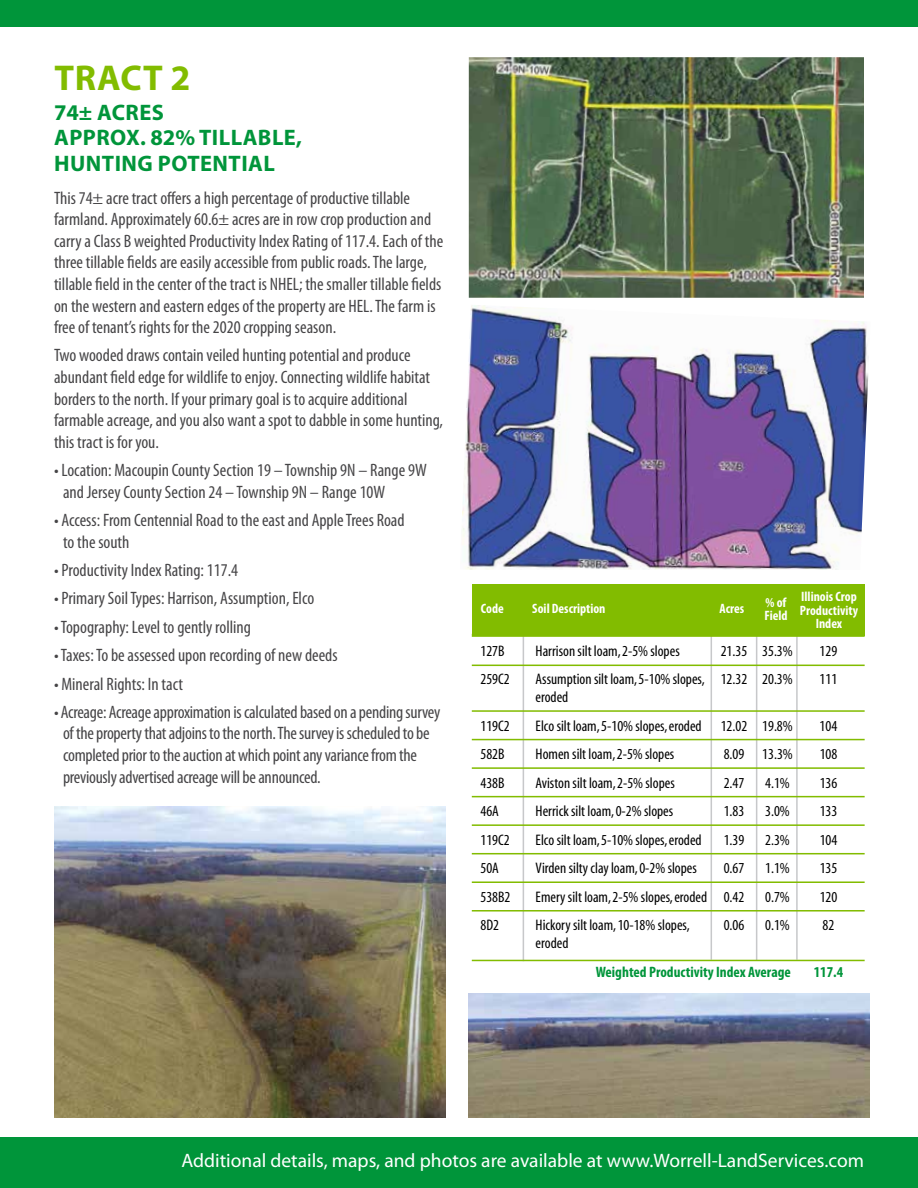
<style>
.page{position:relative;width:918px;height:1188px;background:#fff}
.page>*{position:absolute;margin:0;border:0;box-sizing:border-box;transform-origin:0 0}
.t1{font:700 36px "Myriad Pro";letter-spacing:.025em;color:#82bc00}
.t2{font:700 22.5px/25.5px "Myriad Pro";letter-spacing:.02em;color:#00953a}
.t3{font:19.5px "Myriad Pro";color:#fff}
.t4{font:condensed 18px/21.6px "Myriad Pro";color:#464547}
.t5{font:condensed 15.3px "Myriad";color:#000}
.t6{font:700 condensed 15.15px "Myriad Pro";color:#00953a}
.t7{font:700 condensed 13.65px/13.6px "Myriad Pro";color:#fff}
</style>
<div class="page">
<hr style="left:523px;top:627px;width:1px;height:334px;background:#c7c8ca">
<div style="left:0;top:1137px;width:918px;height:51px;background:#00953a"></div>
<div style="left:0;top:0;width:918px;height:27px;background:#00953a"></div>
<img style="left:469px;top:57px;width:395px;height:241px">
<img style="left:469px;top:994px;width:400px;height:124px">
<img style="left:54px;top:807px;width:392px;height:311px">
<img style="left:462px;top:305px;width:407px;height:265px">
<hr style="left:711px;top:636px;width:1px;height:324px;background:#c7c8ca">
<hr style="left:756px;top:626px;width:1px;height:334px;background:#c7c8ca">
<hr style="left:796px;top:628px;width:2px;height:332px;background:#c7c8ca">
<div style="left:472px;top:585px;width:393px;height:51px;background:#82bc00"></div>
<hr style="left:472px;top:665px;width:393px;height:1px;background:#82bc00">
<hr style="left:472px;top:710px;width:393px;height:2px;background:#82bc00">
<hr style="left:472px;top:635px;width:393px;height:2px;background:#82bc00">
<hr style="left:472px;top:739px;width:393px;height:1px;background:#82bc00">
<hr style="left:472px;top:796px;width:393px;height:1px;background:#82bc00">
<hr style="left:472px;top:824px;width:393px;height:2px;background:#82bc00">
<hr style="left:472px;top:767px;width:393px;height:2px;background:#82bc00">
<hr style="left:472px;top:881px;width:393px;height:2px;background:#82bc00">
<hr style="left:472px;top:910px;width:393px;height:2px;background:#82bc00">
<hr style="left:472px;top:853px;width:393px;height:1px;background:#82bc00">
<hr style="left:472px;top:960px;width:393px;height:1px;background:#82bc00">
<h1 class="t1" style="left:54px;top:54px;width:138px">TRACT 2</h1>
<p class="t2" style="left:54px;top:99px;width:249px">74± ACRES<br>APPROX. 82% TILLABLE,<br>HUNTING POTENTIAL</p>
<p class="t4" style="left:54px;top:187px;width:391px">This 74± acre tract offers a high percentage of productive tillable farmland. Approximately 60.6± acres are in row crop production and carry a Class B weighted Productivity Index Rating of 117.4. Each of the three tillable fields are easily accessible from public roads. The large, tillable field in the center of the tract is NHEL; the smaller tillable fields on the western and eastern edges of the property are HEL. The farm is free of tenant’s rights for the 2020 cropping season.</p>
<p class="t4" style="left:54px;top:345px;width:391px">Two wooded draws contain veiled hunting potential and produce abundant field edge for wildlife to enjoy. Connecting wildlife habitat borders to the north. If your primary goal is to acquire additional farmable acreage, and you also want a spot to dabble in some hunting, this tract is for you.</p>
<p class="t4" style="left:63px;top:459px;width:365px;text-indent:-9px">• Location: Macoupin County Section 19 – Township 9N – Range 9W and Jersey County Section 24 – Township 9N – Range 10W</p>
<p class="t4" style="left:63px;top:509px;width:343px;text-indent:-9px">• Access: From Centennial Road to the east and Apple Trees Road to the south</p>
<p class="t4" style="left:54px;top:559px;width:186px">• Productivity Index Rating: 117.4</p>
<p class="t4" style="left:54px;top:588px;width:262px">• Primary Soil Types: Harrison, Assumption, Elco</p>
<p class="t4" style="left:54px;top:616px;width:199px">• Topography: Level to gently rolling</p>
<p class="t4" style="left:54px;top:644px;width:285px">• Taxes: To be assessed upon recording of new deeds</p>
<p class="t4" style="left:54px;top:673px;width:131px">• Mineral Rights: In tact</p>
<p class="t4" style="left:63px;top:701px;width:379px;text-indent:-9px">• Acreage: Acreage approximation is calculated based on a pending survey of the property that adjoins to the north. The survey is scheduled to be completed prior to the auction at which point any variance from the previously advertised acreage will be announced.</p>
<p class="t7" style="left:481px;top:602px;width:24px">Code</p>
<p class="t7" style="left:532px;top:602px;width:75px">Soil Description</p>
<p class="t7" style="left:720px;top:602px;width:26px">Acres</p>
<p class="t7" style="left:764px;top:595px;width:25px">% of<br>Field</p>
<p class="t7" style="left:800px;top:589px;width:60px;text-align:center">Illinois Crop<br>Productivity<br>Index</p>
<p class="t5" style="left:481px;top:643px;width:26px">127B</p>
<p class="t5" style="left:536px;top:643px;width:146px">Harrison silt loam, 2-5% slopes</p>
<p class="t5" style="left:721px;top:643px;width:74px">21.35 35.3%</p>
<p class="t5" style="left:820px;top:643px;width:19px">129</p>
<p class="t5" style="left:481px;top:671px;width:31px">259C2</p>
<p class="t5" style="left:536px;top:671px;width:259px">Assumption silt loam, 5-10% slopes, 12.32 20.3%</p>
<p class="t5" style="left:820px;top:671px;width:19px">111</p>
<p class="t5" style="left:536px;top:689px;width:34px">eroded</p>
<p class="t5" style="left:481px;top:718px;width:31px">119C2</p>
<p class="t5" style="left:536px;top:718px;width:259px">Elco silt loam, 5-10% slopes, eroded 12.02 19.8%</p>
<p class="t5" style="left:820px;top:718px;width:19px">104</p>
<p class="t5" style="left:481px;top:746px;width:26px">582B</p>
<p class="t5" style="left:536px;top:746px;width:140px">Homen silt loam, 2-5% slopes</p>
<p class="t5" style="left:724px;top:746px;width:71px">8.09 13.3%</p>
<p class="t5" style="left:820px;top:746px;width:19px">108</p>
<p class="t5" style="left:481px;top:775px;width:26px">438B</p>
<p class="t5" style="left:536px;top:775px;width:141px">Aviston silt loam, 2-5% slopes</p>
<p class="t5" style="left:724px;top:775px;width:22px">2.47</p>
<p class="t5" style="left:765px;top:775px;width:26px">4.1%</p>
<p class="t5" style="left:820px;top:775px;width:19px">136</p>
<p class="t5" style="left:481px;top:803px;width:20px">46A</p>
<p class="t5" style="left:536px;top:803px;width:139px">Herrick silt loam, 0-2% slopes</p>
<p class="t5" style="left:724px;top:803px;width:22px">1.83</p>
<p class="t5" style="left:765px;top:803px;width:26px">3.0%</p>
<p class="t5" style="left:820px;top:803px;width:19px">133</p>
<p class="t5" style="left:481px;top:832px;width:31px">119C2</p>
<p class="t5" style="left:536px;top:832px;width:168px">Elco silt loam, 5-10% slopes, eroded</p>
<p class="t5" style="left:724px;top:832px;width:22px">1.39</p>
<p class="t5" style="left:765px;top:832px;width:26px">2.3%</p>
<p class="t5" style="left:820px;top:832px;width:19px">104</p>
<p class="t5" style="left:481px;top:860px;width:20px">50A</p>
<p class="t5" style="left:536px;top:860px;width:163px">Virden silty clay loam, 0-2% slopes</p>
<p class="t5" style="left:724px;top:860px;width:22px">0.67</p>
<p class="t5" style="left:765px;top:860px;width:26px">1.1%</p>
<p class="t5" style="left:820px;top:860px;width:19px">135</p>
<p class="t5" style="left:481px;top:889px;width:31px">538B2</p>
<p class="t5" style="left:536px;top:889px;width:210px">Emery silt loam, 2-5% slopes, eroded 0.42</p>
<p class="t5" style="left:765px;top:889px;width:26px">0.7%</p>
<p class="t5" style="left:820px;top:889px;width:19px">120</p>
<p class="t5" style="left:481px;top:917px;width:20px">8D2</p>
<p class="t5" style="left:536px;top:917px;width:156px">Hickory silt loam, 10-18% slopes,</p>
<p class="t5" style="left:724px;top:917px;width:22px">0.06</p>
<p class="t5" style="left:765px;top:917px;width:26px">0.1%</p>
<p class="t5" style="left:823px;top:917px;width:13px">82</p>
<p class="t5" style="left:536px;top:935px;width:34px">eroded</p>
<p class="t6" style="left:596px;top:962px;width:197px">Weighted Productivity Index Average</p>
<p class="t6" style="left:814px;top:962px;width:31px">117.4</p>
<p class="t3" style="left:182px;top:1148px;width:684px">Additional details, maps, and photos are available at www.Worrell-LandServices.com</p>
</div>
